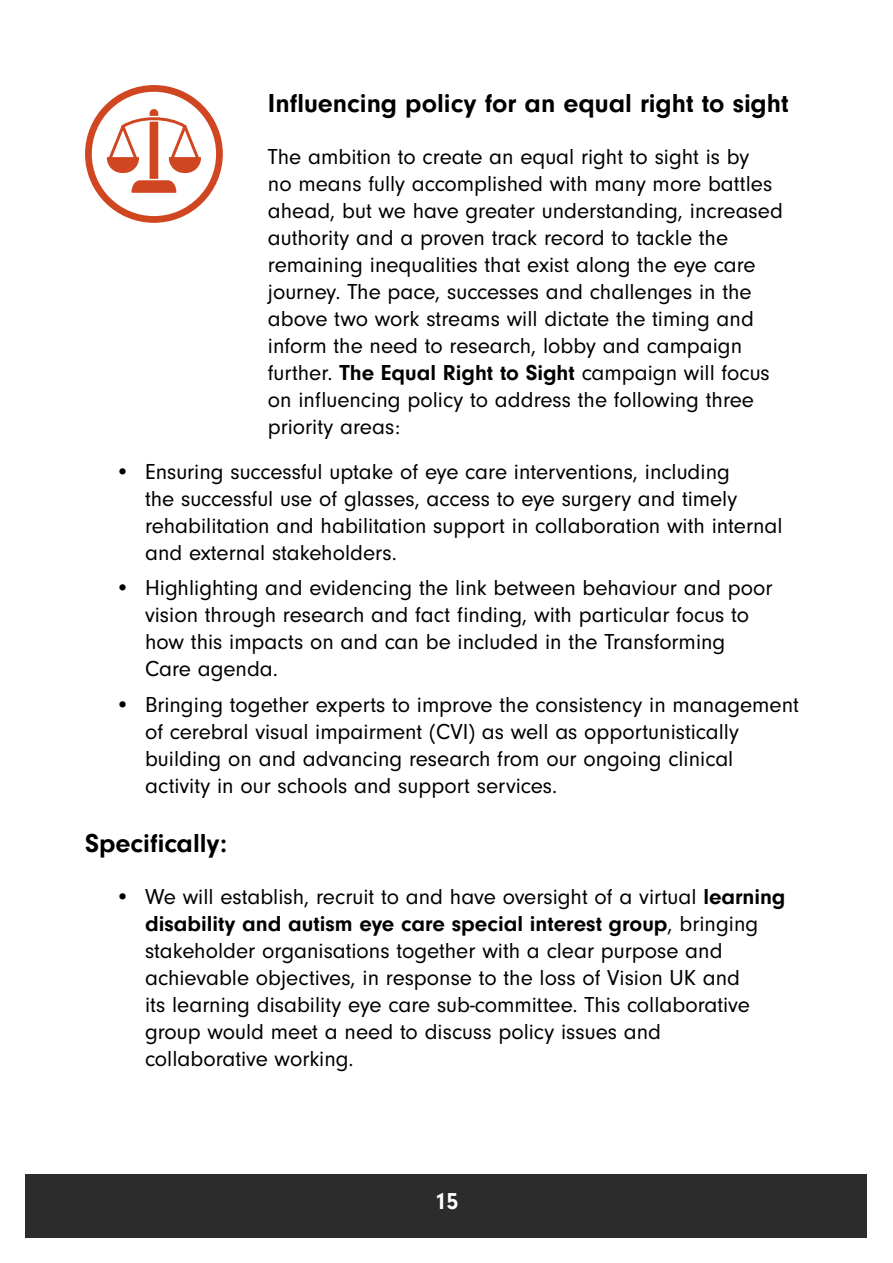
<style>
.page{position:relative;width:893px;height:1263px;background:#fff}
.page>*{position:absolute;margin:0;border:0;box-sizing:border-box;transform-origin:0 0}
.t1{font:700 27px "Neuzeit Gro";color:#000}
.t2{font:700 24px "Neuzeit Gro";color:#fff}
.body{font:22.5px/27px "Neuzeit Gro";color:#000}
.s1{font-weight:700}
</style>
<div class="page">
<div style="left:26px;top:1174px;width:841px;height:63px;background:#2c2c2c"></div>
<svg style="left:85px;top:85px;width:138px;height:138px"></svg>
<h3 class="t1" style="left:268px;top:88px;width:522px">Influencing policy for an equal right to sight</h3>
<p class="body" style="left:268px;top:143px;width:516px">The ambition to create an equal right to sight is by<br>no means fully accomplished with many more battles ahead, but we have greater understanding, increased authority and a proven track record to tackle the remaining inequalities that exist along the eye care journey. The pace, successes and challenges in the above two work streams will dictate the timing and inform the need to research, lobby and campaign further. <span class="s1">The Equal Right to Sight</span> campaign will focus on influencing policy to address the following three priority areas:</p>
<p class="body" style="left:145px;top:458px;width:639px;text-indent:-30px">• Ensuring successful uptake of eye care interventions, including<br>the successful use of glasses, access to eye surgery and timely rehabilitation and habilitation support in collaboration with internal and external stakeholders.</p>
<p class="body" style="left:145px;top:575px;width:629px;text-indent:-30px">• Highlighting and evidencing the link between behaviour and poor vision through research and fact finding, with particular focus to how this impacts on and can be included in the Transforming Care agenda.</p>
<p class="body" style="left:145px;top:691px;width:655px;text-indent:-30px">• Bringing together experts to improve the consistency in management of cerebral visual impairment (CVI) as well as opportunistically building on and advancing research from our ongoing clinical activity in our schools and support services.</p>
<h3 class="t1" style="left:85px;top:827px;width:144px">Specifically:</h3>
<p class="body" style="left:145px;top:883px;width:642px;text-indent:-30px">• We will establish, recruit to and have oversight of a virtual <span class="s1">learning disability and autism eye care special interest group</span>, bringing stakeholder organisations together with a clear purpose and achievable objectives, in response to the loss of Vision UK and<br>its learning disability eye care sub-committee. This collaborative group would meet a need to discuss policy issues and collaborative working.</p>
<p class="t2" style="left:434px;top:1188px;width:25px">15</p>
</div>
